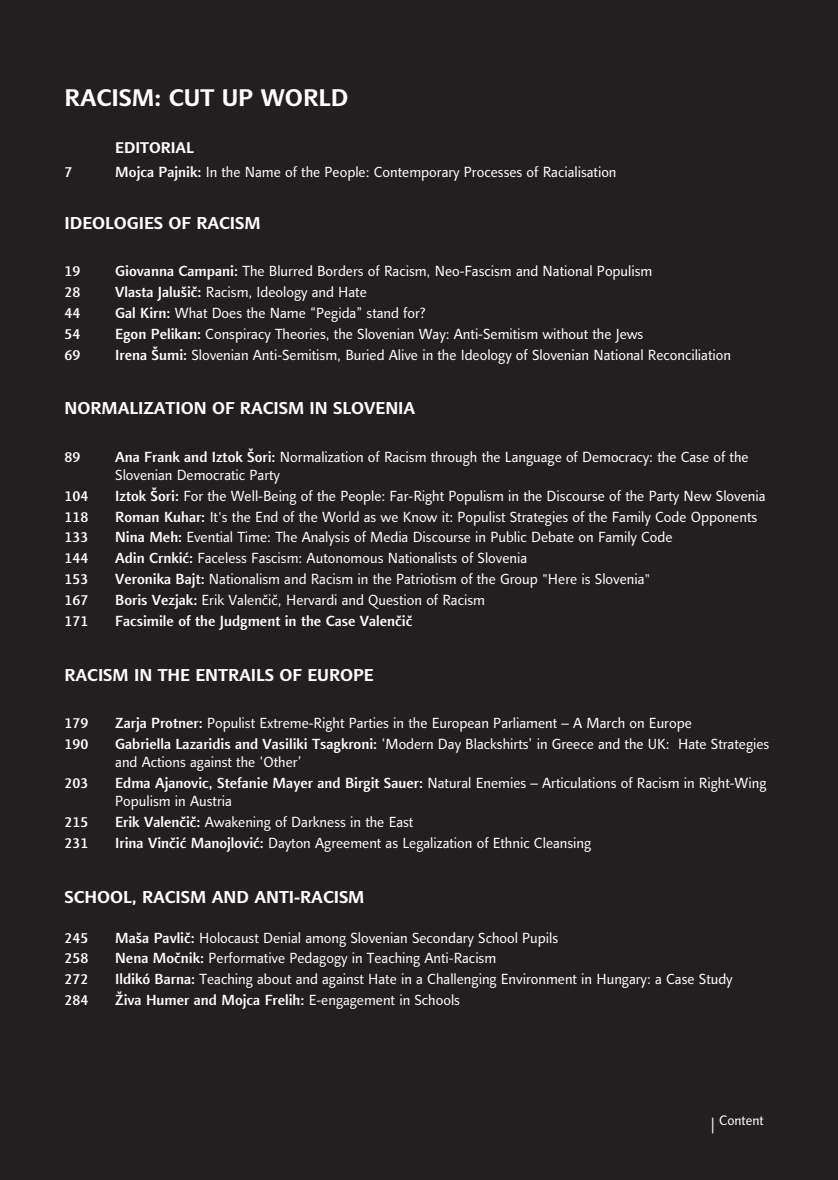
<style>
.page{position:relative;width:838px;height:1180px;background:#fff}
.page>*{position:absolute;margin:0;border:0;box-sizing:border-box;transform-origin:0 0}
.List_Paragraph{font:700 24.5px "Finnegan";color:#fffeff}
.Heading_3{font:700 17.5px "Finnegan";color:#fffeff}
.List_Paragraph-2{font:700 15.75px "Finnegan";color:#fffeff}
.List_Paragraph-3{font:14.88px/18.4px "Finnegan";color:#fffeff}
.List_Paragraph-4{font:500 14.88px "Finnegan";color:#fffeff}
.t1{font:14px "Finnegan";letter-spacing:.005em;color:#fff}
.s1{font-weight:500}
.s2{font-weight:400}
.s3{font-size:15.75px}
</style>
<div class="page">
<div style="left:0;top:0;width:837px;height:1180px;background:#231f20"></div>
<p class="List_Paragraph" style="left:64px;top:83px;width:285px">RACISM: CUT UP WORLD</p>
<p class="List_Paragraph-2" style="left:115px;top:139px;width:80px">EDITORIAL</p>
<p class="List_Paragraph-4" style="left:64px;top:163px;width:9px">7</p>
<p class="List_Paragraph-3" style="left:115px;top:163px;width:503px"><span class="s1">Mojca Pajnik:</span> In the Name of the People: Contemporary Processes of Racialisation</p>
<p class="Heading_3" style="left:64px;top:213px;width:198px">IDEOLOGIES OF RACISM</p>
<p class="List_Paragraph-4" style="left:64px;top:262px;width:17px">19</p>
<p class="List_Paragraph-3" style="left:115px;top:262px;width:538px"><span class="s1">Giovanna Campani:</span> The Blurred Borders of Racism, Neo-Fascism and National Populism</p>
<p class="List_Paragraph-4" style="left:64px;top:283px;width:17px">28</p>
<p class="List_Paragraph-3" style="left:115px;top:283px;width:253px"><span class="s1">Vlasta Jalušič:</span> Racism, Ideology and Hate</p>
<p class="List_Paragraph-4" style="left:64px;top:304px;width:17px">44</p>
<p class="List_Paragraph-3" style="left:115px;top:304px;width:311px"><span class="s1">Gal Kirn:</span> What Does the Name “Pegida” stand for?</p>
<p class="List_Paragraph-4" style="left:64px;top:325px;width:17px">54</p>
<p class="List_Paragraph-3" style="left:115px;top:325px;width:529px"><span class="s1">Egon Pelikan:</span> Conspiracy Theories, the Slovenian Way: Anti-Semitism without the Jews</p>
<p class="List_Paragraph-4" style="left:64px;top:346px;width:17px">69</p>
<p class="List_Paragraph-3" style="left:115px;top:345px;width:617px"><span class="s1">Irena Šumi:</span> Slovenian Anti-Semitism, Buried Alive in the Ideology of Slovenian National Reconciliation</p>
<p class="Heading_3" style="left:64px;top:398px;width:352px">NORMALIZATION OF RACISM IN SLOVENIA</p>
<p class="List_Paragraph-4" style="left:64px;top:448px;width:17px">89</p>
<p class="List_Paragraph-3" style="left:115px;top:447px;width:634px"><span class="s1">Ana Frank and Iztok Šori:</span> Normalization of Racism through the Language of Democracy: the Case of the<br>Slovenian Democratic Party</p>
<p class="List_Paragraph-4" style="left:64px;top:487px;width:25px">104</p>
<p class="List_Paragraph-3" style="left:115px;top:487px;width:651px"><span class="s1">Iztok Šori:</span> For the Well-Being of the People: Far-Right Populism in the Discourse of the Party New Slovenia</p>
<p class="List_Paragraph-4" style="left:64px;top:508px;width:25px">118</p>
<p class="List_Paragraph-3" style="left:115px;top:507px;width:643px"><span class="s1">Roman Kuhar:</span> It's the End of the World as we Know it: Populist Strategies of the Family Code Opponents</p>
<p class="List_Paragraph-4" style="left:64px;top:529px;width:25px">133</p>
<p class="List_Paragraph-3" style="left:115px;top:528px;width:558px"><span class="s1">Nina Meh:</span> Evential Time: The Analysis of Media Discourse in Public Debate on Family Code</p>
<p class="List_Paragraph-4" style="left:64px;top:550px;width:25px">144</p>
<p class="List_Paragraph-3" style="left:115px;top:549px;width:413px"><span class="s1">Adin Crnkić:</span> Faceless Fascism: Autonomous Nationalists of Slovenia</p>
<p class="List_Paragraph-4" style="left:64px;top:570px;width:25px">153</p>
<p class="List_Paragraph-3" style="left:115px;top:570px;width:536px"><span class="s1">Veronika Bajt:</span> Nationalism and Racism in the Patriotism of the Group "Here is Slovenia"</p>
<p class="List_Paragraph-4" style="left:64px;top:591px;width:25px">167</p>
<p class="List_Paragraph-3" style="left:115px;top:591px;width:371px"><span class="s1">Boris Vezjak:</span> Erik Valenčič, Hervardi and Question of Racism</p>
<p class="List_Paragraph-4" style="left:64px;top:612px;width:25px">171</p>
<p class="List_Paragraph-4" style="left:115px;top:612px;width:298px">Facsimile of the Judgment in the Case Valenčič</p>
<p class="Heading_3" style="left:64px;top:664px;width:311px">RACISM IN THE ENTRAILS OF EUROPE</p>
<p class="List_Paragraph-4" style="left:64px;top:714px;width:25px">179</p>
<p class="List_Paragraph-3" style="left:115px;top:714px;width:578px"><span class="s1">Zarja Protner:</span> Populist Extreme-Right Parties in the European Parliament – A March on Europe</p>
<p class="List_Paragraph-4" style="left:64px;top:735px;width:25px">190</p>
<p class="List_Paragraph-3" style="left:115px;top:735px;width:655px"><span class="s1">Gabriella Lazaridis and Vasiliki Tsagkroni:</span> ‘Modern Day Blackshirts’ in Greece and the UK: Hate Strategies and Actions against the ‘Other’</p>
<p class="List_Paragraph-4" style="left:64px;top:774px;width:25px">203</p>
<p class="List_Paragraph-3" style="left:115px;top:774px;width:652px"><span class="s1">Edma Ajanovic, Stefanie Mayer and Birgit Sauer:</span> Natural Enemies – Articulations of Racism in Right-Wing<br>Populism in Austria</p>
<p class="List_Paragraph-4" style="left:64px;top:813px;width:25px">215</p>
<p class="List_Paragraph-3" style="left:115px;top:813px;width:299px"><span class="s1">Erik Valenčič:</span> Awakening of Darkness in the East</p>
<p class="List_Paragraph-4" style="left:64px;top:834px;width:25px">231</p>
<p class="List_Paragraph-3" style="left:115px;top:834px;width:477px"><span class="s1">Irina Vinčić Manojlović:</span> Dayton Agreement as Legalization of Ethnic Cleansing</p>
<p class="Heading_3" style="left:64px;top:886px;width:301px">SCHOOL, RACISM AND ANTI-RACISM</p>
<p class="List_Paragraph-4" style="left:64px;top:929px;width:25px">245</p>
<p class="List_Paragraph-3" style="left:115px;top:928px;width:444px"><span class="s1">Maša Pavlič:</span> Holocaust Denial among Slovenian Secondary School Pupils</p>
<p class="List_Paragraph-4" style="left:64px;top:950px;width:25px">258</p>
<p class="List_Paragraph-3" style="left:115px;top:949px;width:382px"><span class="s1">Nena Močnik:</span> Performative Pedagogy in Teaching Anti-Racism</p>
<p class="List_Paragraph-4" style="left:64px;top:970px;width:25px">272</p>
<p class="List_Paragraph-3" style="left:115px;top:970px;width:618px"><span class="s1">Ildikó Barna:</span> Teaching about and against Hate in a Challenging Environment in Hungary: a Case Study</p>
<p class="List_Paragraph-4" style="left:64px;top:991px;width:25px">284</p>
<p class="List_Paragraph-4" style="left:115px;top:991px;width:346px">Živa Humer and Mojca Frelih: <span class="s2">E-engagement in Schools</span></p>
<p class="t1" style="left:717px;top:1107px;width:55px">| Content</p>
<p class="t1" style="left:710px;top:1111px;width:54px"><span class="s3">|</span> Content</p>
</div>
